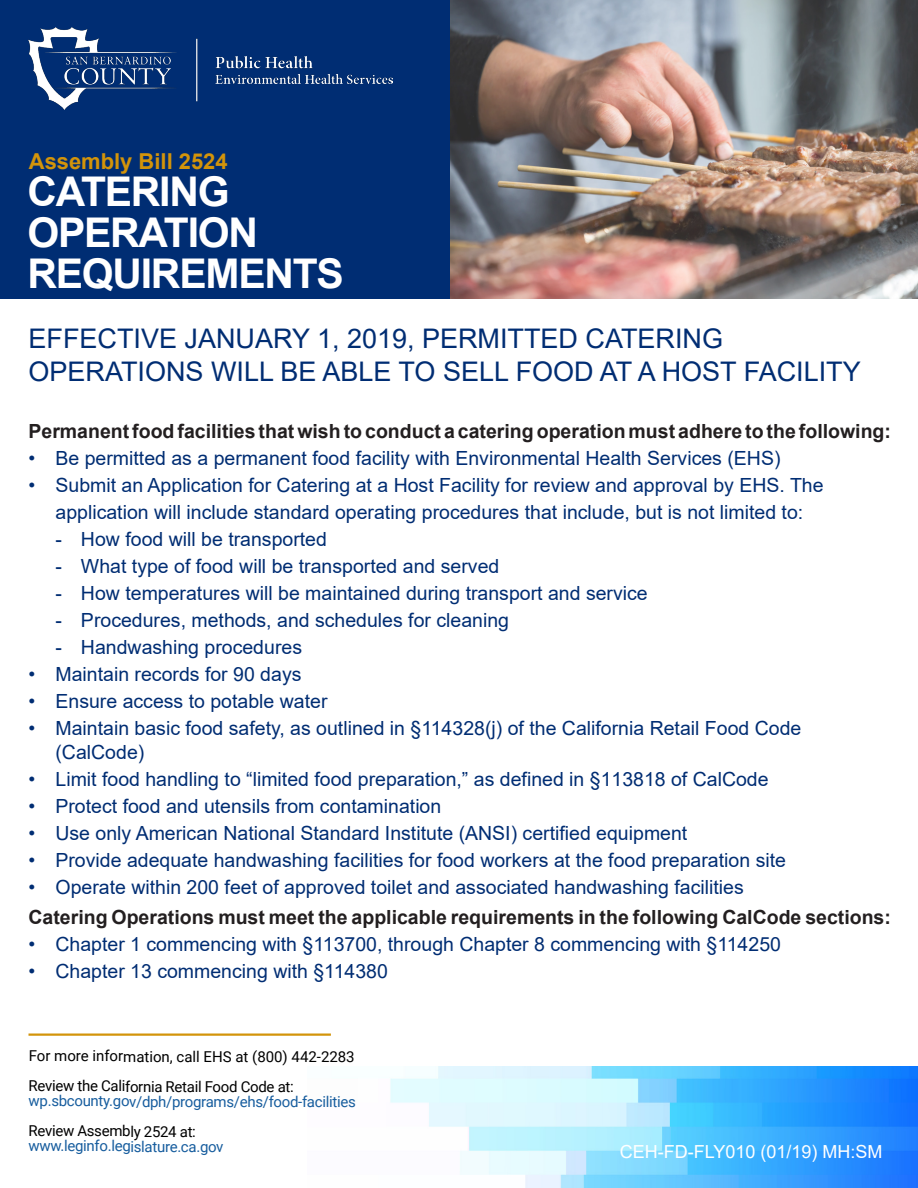
<style>
.page{position:relative;width:918px;height:1188px;background:#fff}
.page>*{position:absolute;margin:0;border:0;box-sizing:border-box;transform-origin:0 0}
.t1{font:700 40.95px/41px "Arial";letter-spacing:-.03em;color:#fff}
.t2{font:27px/32.7px "Arial";color:#002d73}
.t3{font:700 21.9px "Arial";color:#d3940a}
.t4{font:19.5px/27px "Arial";color:#002d73;text-align:center}
.t5{font:700 19.5px "Arial";color:#231f20}
.t6{font:18px "Arial";color:#fff}
.t7{font:15px "Roboto";letter-spacing:-.025em;color:#175d9e}
.t8{font:15px "Roboto";letter-spacing:-.025em;color:#000}
.t9{font:15px "Roboto";letter-spacing:-.005em;color:#000}
.s1{font-style:inherit}
</style>
<div class="page">
<img style="left:390px;top:1067px;width:528px;height:121px">
<div style="left:0;top:0;width:450px;height:298px;background:#002d73"></div>
<img style="left:450px;top:0;width:468px;height:298px">
<img style="left:29px;top:27px;width:363px;height:83px">
<hr style="left:28px;top:1034px;width:303px;height:2px;background:#d3940a">
<p class="t3" style="left:29px;top:146px;width:200px">Assembly Bill 2524</p>
<p class="t1" style="left:27px;top:171px;width:204px">CATERING</p>
<p class="t1" style="left:27px;top:212px;width:318px">OPERATION<br>REQUIREMENTS</p>
<p class="t2" style="left:28px;top:322px;width:834px">EFFECTIVE JANUARY 1, 2019, PERMITTED CATERING<br>OPERATIONS WILL BE ABLE TO SELL FOOD AT A HOST FACILITY</p>
<p class="t5" style="left:28px;top:418px;width:864px">Permanent food facilities that wish to conduct a catering operation must adhere to the following:</p>
<p class="t4" style="left:28px;top:445px;width:754px">• Be permitted as a permanent food facility with Environmental Health Services (EHS)</p>
<p class="t4" style="left:28px;top:472px;width:797px">• Submit an Application for Catering at a Host Facility for review and approval by EHS. The application will include standard operating procedures that include, but is not limited to:</p>
<p class="t4" style="left:56px;top:526px;width:273px">- How food will be transported</p>
<p class="t4" style="left:56px;top:553px;width:445px">- What type of food will be transported and served</p>
<p class="t4" style="left:56px;top:580px;width:594px">- How temperatures will be maintained during transport and service</p>
<p class="t4" style="left:56px;top:607px;width:455px">- Procedures, methods, and schedules for cleaning</p>
<p class="t4" style="left:56px;top:634px;width:248px">- Handwashing procedures</p>
<p class="t4" style="left:28px;top:661px;width:275px">• Maintain records for 90 days</p>
<p class="t4" style="left:28px;top:688px;width:301px">• Ensure access to potable water</p>
<p class="t4" style="left:55px;top:717px;width:747px;line-height:23.4px;text-align:left;text-indent:-27px">• Maintain basic food safety, as outlined in §114328(j) of the California Retail Food Code (CalCode)</p>
<p class="t4" style="left:28px;top:765px;width:742px">• Limit food handling to “limited food preparation<span class="s1">,</span>” as defined in §113818 of CalCode</p>
<p class="t4" style="left:28px;top:792px;width:414px">• Protect food and utensils from contamination</p>
<p class="t4" style="left:28px;top:819px;width:660px">• Use only American National Standard Institute (ANSI) certified equipment</p>
<p class="t4" style="left:28px;top:846px;width:759px">• Provide adequate handwashing facilities for food workers at the food preparation site</p>
<p class="t4" style="left:28px;top:873px;width:717px">• Operate within 200 feet of approved toilet and associated handwashing facilities</p>
<p class="t5" style="left:28px;top:904px;width:864px">Catering Operations must meet the applicable requirements in the following CalCode sections:</p>
<p class="t4" style="left:28px;top:931px;width:754px">• Chapter 1 commencing with §113700, through Chapter 8 commencing with §114250</p>
<p class="t4" style="left:28px;top:958px;width:361px">• Chapter 13 commencing with §114380</p>
<p class="t9" style="left:29px;top:1046px;width:328px">For more information, call EHS at (800) 442-2283</p>
<p class="t8" style="left:29px;top:1076px;width:267px">Review the California Retail Food Code at:</p>
<p class="t7" style="left:29px;top:1091px;width:329px">wp.sbcounty.gov/dph/programs/ehs/food-facilities</p>
<p class="t8" style="left:29px;top:1121px;width:169px">Review Assembly 2524 at:</p>
<p class="t7" style="left:29px;top:1136px;width:197px">www.leginfo.legislature.ca.gov</p>
<p class="t6" style="left:620px;top:1139px;width:264px">CEH-FD-FLY010 (01/19) MH:SM</p>
</div>
